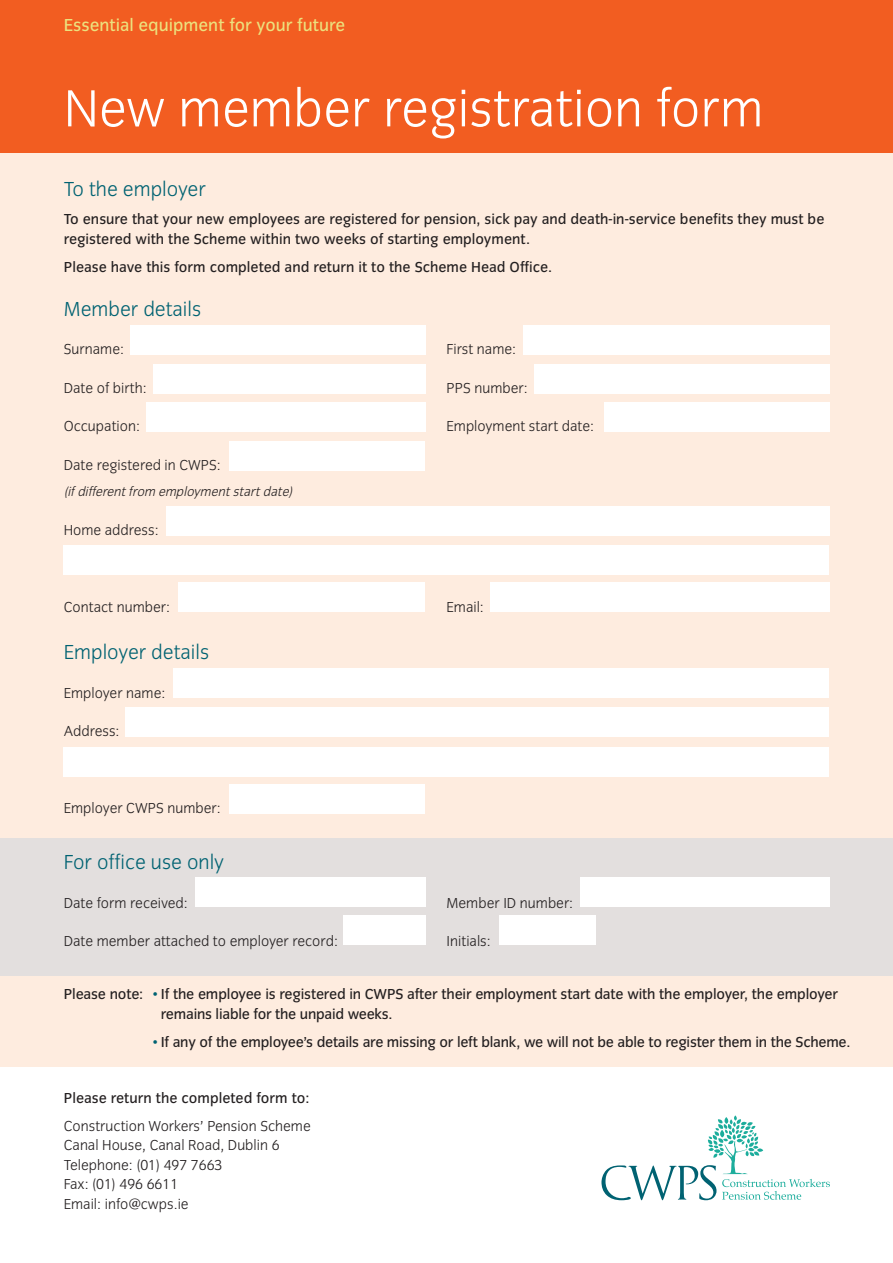
<style>
.page{position:relative;width:893px;height:1263px;background:#fff}
.page>*{position:absolute;margin:0;border:0;box-sizing:border-box;transform-origin:0 0}
.t1{font:300 54px "Congress Sans";color:#fff}
.t2{font:300 21px "Congress Sans";color:#006272}
.t3{font:18px "Congress Sans";color:#ece17d}
.t4{font:15px/19.5px "Congress Sans";letter-spacing:-.01em;color:#231f20}
.t5{font:300 15px/19.5px "Congress Sans";color:#231f20}
.t6{font:italic 300 13.5px "Congress Sans";color:#231f20}
.s1{color:#006272}
</style>
<div class="page">
<div style="left:0;top:153px;width:893px;height:913px;background:#feecdf"></div>
<div style="left:0;top:838px;width:893px;height:137px;background:#e3dfde"></div>
<svg style="left:601px;top:1115px;width:229px;height:85px"></svg>
<div style="left:0;top:0;width:893px;height:153px;background:#f25d21"></div>
<div style="left:130px;top:325px;width:295px;height:30px;background:#fff"></div>
<div style="left:153px;top:364px;width:272px;height:30px;background:#fff"></div>
<div style="left:146px;top:402px;width:279px;height:30px;background:#fff"></div>
<div style="left:230px;top:784px;width:195px;height:29px;background:#fff"></div>
<div style="left:195px;top:877px;width:230px;height:30px;background:#fff"></div>
<div style="left:343px;top:915px;width:82px;height:30px;background:#fff"></div>
<div style="left:499px;top:915px;width:96px;height:30px;background:#fff"></div>
<div style="left:580px;top:877px;width:249px;height:30px;background:#fff"></div>
<div style="left:523px;top:325px;width:306px;height:30px;background:#fff"></div>
<div style="left:534px;top:364px;width:295px;height:30px;background:#fff"></div>
<div style="left:604px;top:402px;width:225px;height:30px;background:#fff"></div>
<div style="left:230px;top:441px;width:195px;height:30px;background:#fff"></div>
<div style="left:166px;top:506px;width:663px;height:30px;background:#fff"></div>
<div style="left:64px;top:545px;width:765px;height:30px;background:#fff"></div>
<div style="left:490px;top:583px;width:339px;height:29px;background:#fff"></div>
<div style="left:179px;top:583px;width:246px;height:29px;background:#fff"></div>
<div style="left:126px;top:707px;width:703px;height:30px;background:#fff"></div>
<div style="left:173px;top:668px;width:656px;height:29px;background:#fff"></div>
<div style="left:64px;top:747px;width:765px;height:29px;background:#fff"></div>
<p class="t3" style="left:64px;top:14px;width:283px">Essential equipment for your future</p>
<h1 class="t1" style="left:64px;top:76px;width:701px">New member registration form</h1>
<h2 class="t2" style="left:64px;top:177px;width:144px">To the employer</h2>
<p class="t4" style="left:64px;top:209px;width:762px">To ensure that your new employees are registered for pension, sick pay and death-in-service benefits they must be registered with the Scheme within two weeks of starting employment.</p>
<p class="t4" style="left:64px;top:257px;width:490px">Please have this form completed and return it to the Scheme Head Office.</p>
<h2 class="t2" style="left:64px;top:296px;width:139px">Member details</h2>
<p class="t5" style="left:64px;top:339px;width:62px">Surname:</p>
<p class="t5" style="left:446px;top:339px;width:71px">First name:</p>
<p class="t5" style="left:64px;top:378px;width:85px">Date of birth:</p>
<p class="t5" style="left:447px;top:378px;width:83px">PPS number:</p>
<p class="t5" style="left:64px;top:416px;width:78px">Occupation:</p>
<p class="t5" style="left:446px;top:416px;width:149px">Employment start date:</p>
<p class="t5" style="left:64px;top:455px;width:159px">Date registered in CWPS:</p>
<p class="t6" style="left:64px;top:483px;width:230px">(if different from employment start date)</p>
<p class="t5" style="left:64px;top:520px;width:96px">Home address:</p>
<p class="t5" style="left:64px;top:597px;width:108px">Contact number:</p>
<p class="t5" style="left:446px;top:597px;width:39px">Email:</p>
<h2 class="t2" style="left:64px;top:640px;width:147px">Employer details</h2>
<p class="t5" style="left:64px;top:683px;width:103px">Employer name:</p>
<p class="t5" style="left:64px;top:721px;width:57px">Address:</p>
<p class="t5" style="left:64px;top:798px;width:158px">Employer CWPS number:</p>
<h2 class="t2" style="left:64px;top:850px;width:162px">For office use only</h2>
<p class="t5" style="left:64px;top:893px;width:126px">Date form received:</p>
<p class="t5" style="left:446px;top:893px;width:128px">Member ID number:</p>
<p class="t5" style="left:64px;top:931px;width:276px">Date member attached to employer record:</p>
<p class="t5" style="left:447px;top:931px;width:46px">Initials:</p>
<p class="t4" style="left:161px;top:984px;width:679px;text-indent:-97px">Please note: <span class="s1">•</span> If the employee is registered in CWPS after their employment start date with the employer, the employer remains liable for the unpaid weeks.</p>
<p class="t4" style="left:153px;top:1032px;width:699px"><span class="s1">•</span> If any of the employee’s details are missing or left blank, we will not be able to register them in the Scheme.</p>
<p class="t4" style="left:64px;top:1088px;width:247px">Please return the completed form to:</p>
<p class="t5" style="left:64px;top:1116px;width:248px">Construction Workers’ Pension Scheme<br>Canal House, Canal Road, Dublin 6<br>Telephone: (01) 497 7663<br>Fax: (01) 496 6611<br>Email: info@cwps.ie</p>
</div>
